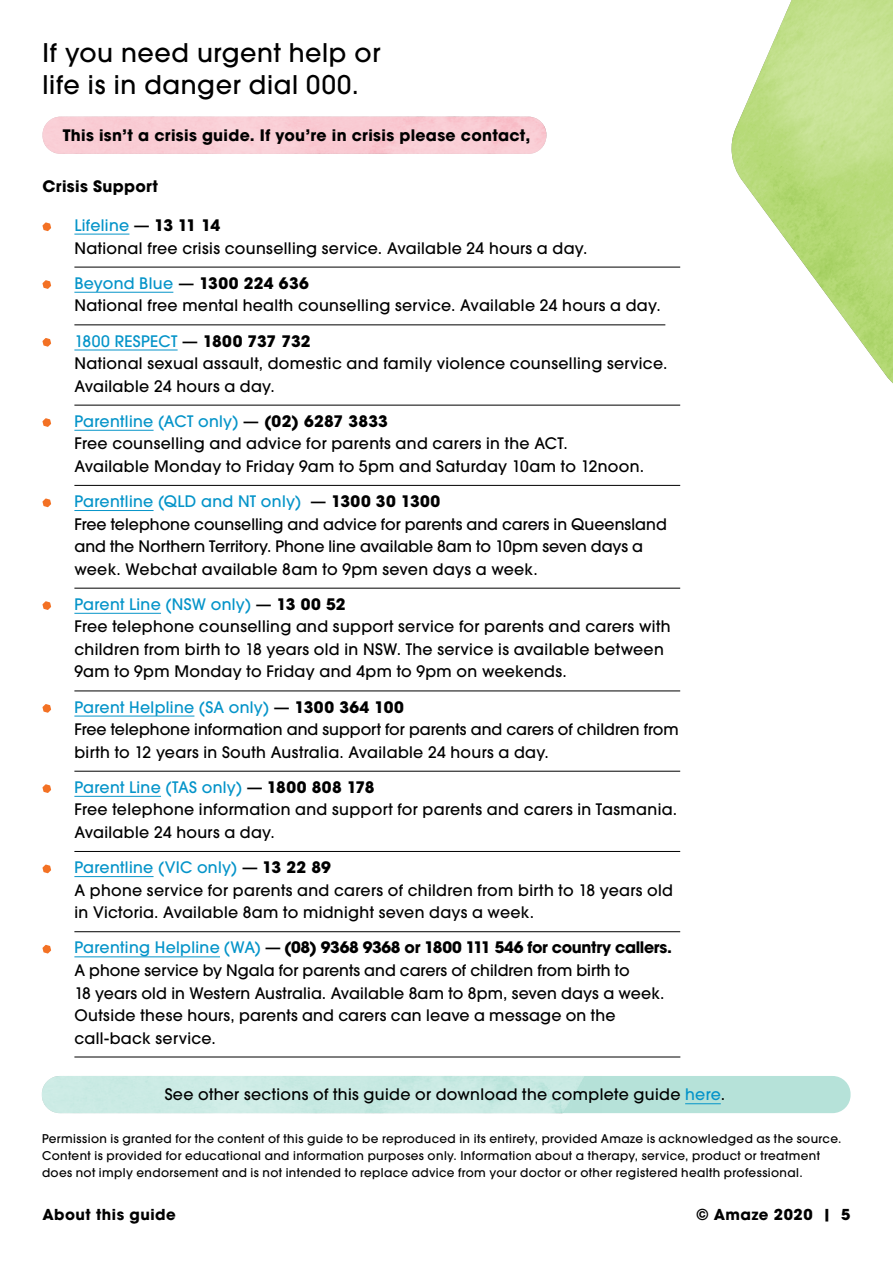
<style>
.page{position:relative;width:893px;height:1263px;background:#fff}
.page>*{position:absolute;margin:0;border:0;box-sizing:border-box;transform-origin:0 0}
.t1{font:500 25.5px/32.2px "Avant Garde";letter-spacing:.025em;color:#000}
.t2{font:500 15.75px/22.5px "Avant Garde";letter-spacing:.02em;color:#000}
.t3{font:500 15.75px/22.5px "Avant Garde";color:#000}
.t4{font:700 15.75px "ITC Avant Garde Pro";letter-spacing:.015em;color:#000}
.t5{font:700 15.75px "ITC Avant Garde Pro";letter-spacing:-.02em;color:#000}
.t6{font:700 15px "ITC Avant Garde Pro";letter-spacing:.035em;color:#000}
.t7{font:500 12px/16.8px "Avant Garde";letter-spacing:.03em;color:#000}
.s1{color:#0594c9}
.s2{font-family:"ITC Avant Garde Pro";font-weight:700}
.s3{font-family:"Avant Garde";font-weight:500;color:#0594c9}
.s4{font-family:"Avant Garde";font-weight:500}
</style>
<div class="page">
<hr style="left:74px;top:234px;width:55px;height:1px;background:#0594c9">
<hr style="left:74px;top:267px;width:606px;height:1px;background:#000">
<hr style="left:74px;top:292px;width:99px;height:1px;background:#0594c9">
<hr style="left:74px;top:324px;width:591px;height:1px;background:#000">
<hr style="left:74px;top:350px;width:104px;height:1px;background:#0594c9">
<hr style="left:74px;top:405px;width:606px;height:1px;background:#000">
<hr style="left:74px;top:430px;width:80px;height:1px;background:#0594c9">
<hr style="left:74px;top:485px;width:606px;height:1px;background:#000">
<hr style="left:74px;top:510px;width:80px;height:1px;background:#0594c9">
<hr style="left:74px;top:588px;width:606px;height:1px;background:#000">
<hr style="left:74px;top:613px;width:87px;height:1px;background:#0594c9">
<hr style="left:74px;top:690px;width:606px;height:1px;background:#000">
<hr style="left:74px;top:716px;width:120px;height:1px;background:#0594c9">
<hr style="left:74px;top:771px;width:606px;height:1px;background:#000">
<hr style="left:74px;top:796px;width:87px;height:1px;background:#0594c9">
<hr style="left:74px;top:851px;width:606px;height:1px;background:#000">
<hr style="left:74px;top:876px;width:80px;height:1px;background:#0594c9">
<hr style="left:74px;top:931px;width:606px;height:1px;background:#000">
<hr style="left:74px;top:956px;width:146px;height:1px;background:#0594c9">
<hr style="left:74px;top:1056px;width:606px;height:1px;background:#000">
<svg style="left:42px;top:222px;width:9px;height:9px"></svg>
<svg style="left:42px;top:280px;width:9px;height:9px"></svg>
<svg style="left:42px;top:338px;width:9px;height:9px"></svg>
<svg style="left:42px;top:418px;width:9px;height:9px"></svg>
<svg style="left:42px;top:498px;width:9px;height:9px"></svg>
<svg style="left:42px;top:601px;width:9px;height:9px"></svg>
<svg style="left:42px;top:704px;width:9px;height:9px"></svg>
<svg style="left:42px;top:784px;width:9px;height:9px"></svg>
<svg style="left:42px;top:864px;width:9px;height:9px"></svg>
<svg style="left:42px;top:945px;width:9px;height:8px"></svg>
<img style="left:731px;top:0;width:162px;height:383px">
<div style="left:42px;top:1076px;width:809px;height:37px;background:#b6e2d9;border-radius:18px"></div>
<img style="left:42px;top:1076px;width:542px;height:37px">
<hr style="left:685px;top:1103px;width:36px;height:1px;background:#0594c9">
<h1 class="t1" style="left:43px;top:36px;width:339px">If you need urgent help or life is in danger dial 000.</h1>
<p class="t4" style="left:63px;top:125px;width:469px">This isn’t a crisis guide. If you’re in crisis please contact,</p>
<p class="t4" style="left:43px;top:175px;width:117px">Crisis Support</p>
<p class="t2" style="left:74px;top:214px;width:514px"><span class="s1">Lifeline</span> — <span class="s2">13 11 14<br></span>National free crisis counselling service. Available 24 hours a day.</p>
<p class="t2" style="left:74px;top:272px;width:588px"><span class="s1">Beyond Blue</span> — <span class="s2">1300 224 636<br></span>National free mental health counselling service. Available 24 hours a day.</p>
<p class="t2" style="left:74px;top:330px;width:594px"><span class="s1">1800 RESPECT</span> — <span class="s2">1800 737 732<br></span>National sexual assault, domestic and family violence counselling service.<br>Available 24 hours a day.</p>
<p class="t2" style="left:74px;top:410px;width:571px"><span class="s1">Parentline (ACT only)</span> — <span class="s2">(02) 6287 3833<br></span>Free counselling and advice for parents and carers in the ACT.<br>Available Monday to Friday 9am to 5pm and Saturday 10am to 12noon.</p>
<p class="t3" style="left:74px;top:490px;width:594px"><span class="s1">Parentline (QLD and NT only)</span> — <span class="s2">1300 30 1300<br></span>Free telephone counselling and advice for parents and carers in Queensland and the Northern Territory. Phone line available 8am to 10pm seven days a week. Webchat available 8am to 9pm seven days a week.</p>
<p class="t2" style="left:74px;top:593px;width:598px"><span class="s1">Parent Line (NSW only)</span> — <span class="s2">13 00 52<br></span>Free telephone counselling and support service for parents and carers with children from birth to 18 years old in NSW. The service is available between 9am to 9pm Monday to Friday and 4pm to 9pm on weekends.</p>
<p class="t2" style="left:74px;top:696px;width:606px"><span class="s1">Parent Helpline (SA only)</span> — <span class="s2">1300 364 100<br></span>Free telephone information and support for parents and carers of children from birth to 12 years in South Australia. Available 24 hours a day.</p>
<p class="t2" style="left:74px;top:776px;width:604px"><span class="s1">Parent Line (TAS only)</span> — <span class="s2">1800 808 178<br></span>Free telephone information and support for parents and carers in Tasmania.<br>Available 24 hours a day.</p>
<p class="t2" style="left:74px;top:856px;width:600px"><span class="s1">Parentline (VIC only)</span> — <span class="s2">13 22 89<br></span>A phone service for parents and carers of children from birth to 18 years old in Victoria. Available 8am to midnight seven days a week.</p>
<p class="t5" style="left:74px;top:937px;width:599px"><span class="s3">Parenting Helpline (WA)</span> <span class="s4">—</span> (08) 9368 9368 or 1800 111 546 for country callers.</p>
<p class="t2" style="left:74px;top:959px;width:592px">A phone service by Ngala for parents and carers of children from birth to<br>18 years old in Western Australia. Available 8am to 8pm, seven days a week.<br>Outside these hours, parents and carers can leave a message on the call-back service.</p>
<p class="t2" style="left:165px;top:1083px;width:562px">See other sections of this guide or download the complete guide <span class="s1">here</span>.</p>
<p class="t7" style="left:42px;top:1130px;width:801px">Permission is granted for the content of this guide to be reproduced in its entirety, provided Amaze is acknowledged as the source.<br>Content is provided for educational and information purposes only. Information about a therapy, service, product or treatment does not imply endorsement and is not intended to replace advice from your doctor or other registered health professional.</p>
<p class="t6" style="left:43px;top:1205px;width:135px">About this guide</p>
<p class="t6" style="left:696px;top:1205px;width:156px">© Amaze 2020 | 5</p>
</div>
